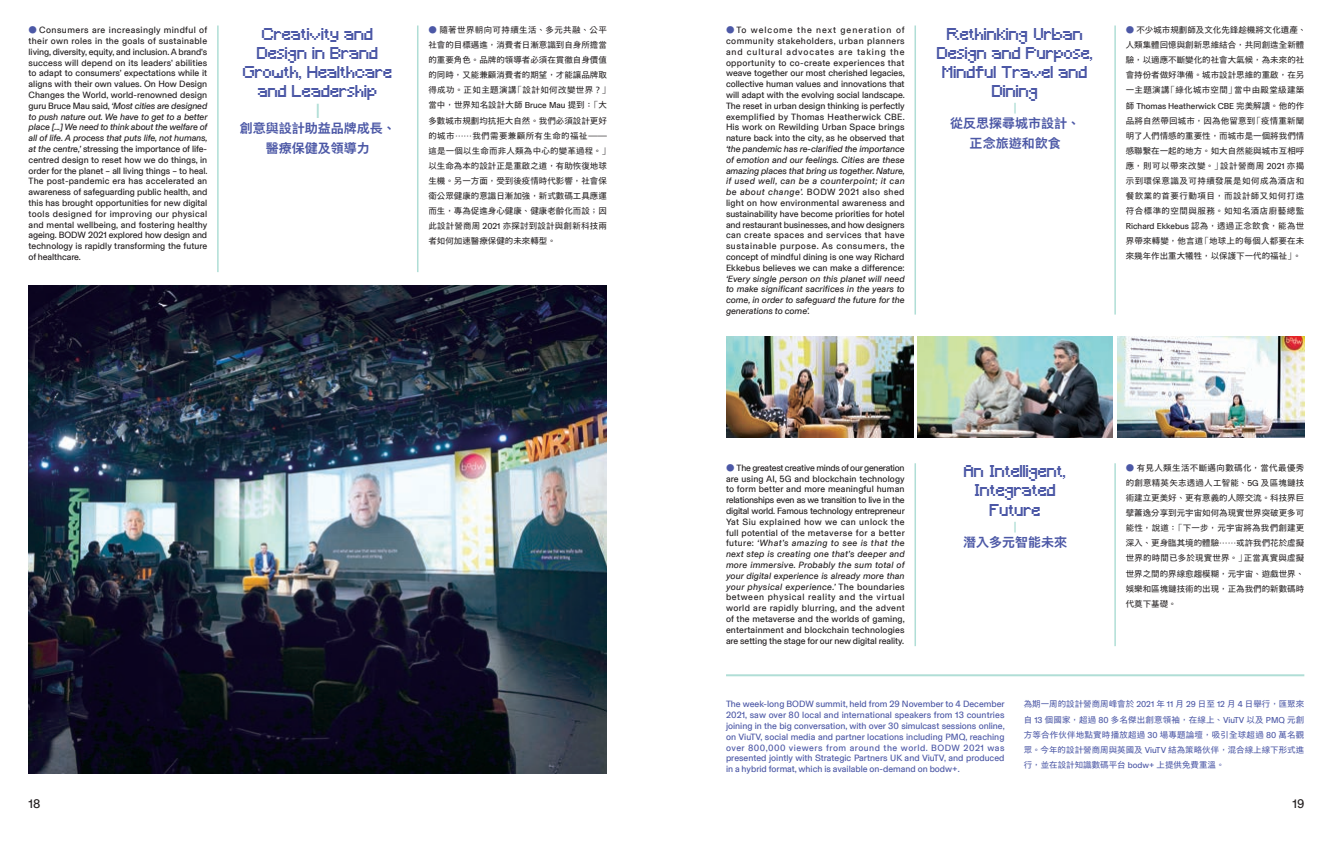
<style>
.page{position:relative;width:1333px;height:842px;background:#fff}
.page>*{position:absolute;margin:0;border:0;box-sizing:border-box;transform-origin:0 0}
.t1{font:16px/19.2px "Minecraft";color:#4c58a6;text-align:center}
.t2{font:700 16px "Basel Grotesk";color:#b0ded6}
.t3{font:700 13px/20px "M Xiang He Hei TC";color:#4c58a6;text-align:center}
.t4{font:12.4px "Basel Grotesk";color:#231f20}
.t5{font:700 12px "Basel Grotesk";color:#b0ded6}
.t6{font:9px/10.8px "Basel Grotesk";letter-spacing:-.005em;color:#231f20;text-align:justify}
.t7{font:9px/10.8px "Basel Grotesk";color:#4c58a6;text-align:justify}
.t8{font:italic 9px/10.8px "Basel Grotesk";color:#231f20;text-align:justify}
.t9{font:8.5px/15.1px "M Xiang He Hei TC";color:#231f20}
.t10{font:8.5px/15.1px "M Xiang He Hei TC";color:#4c58a6;text-align:justify}
.t11{font:8.5px "Basel Grotesk";color:#231f20}
.s1{font-family:"M Xiang He Hei TC";font-size:8.5px;color:#4c58a6}
.s2{font-style:italic}
.s3{color:#4c58a6}
.s4{font-family:"Basel Grotesk"}
.s5{font-family:"M Xiang He Hei TC"}
</style>
<div class="page">
<hr style="left:217px;top:26px;width:2px;height:246px;background:#b0ded6">
<hr style="left:417px;top:26px;width:1px;height:246px;background:#b0ded6">
<img style="left:28px;top:286px;width:579px;height:487px">
<img style="left:726px;top:336px;width:187px;height:101px">
<img style="left:1117px;top:336px;width:187px;height:101px">
<hr style="left:914px;top:26px;width:2px;height:289px;background:#b0ded6">
<hr style="left:1114px;top:26px;width:1px;height:289px;background:#b0ded6">
<hr style="left:914px;top:463px;width:2px;height:183px;background:#b0ded6">
<hr style="left:1114px;top:463px;width:1px;height:183px;background:#b0ded6">
<hr style="left:726px;top:674px;width:578px;height:2px;background:#b0ded6">
<img style="left:917px;top:336px;width:195px;height:101px">
<p class="t6" style="left:29px;top:25px;width:180px"><span class="s1">●</span> Consumers are increasingly mindful of their own roles in the goals of sustainable living, diversity, equity, and inclusion. A brand’s success will depend on its leaders’ abilities to adapt to consumers’ expectations while it aligns with their own values. On How Design Changes the World, world-renowned design guru Bruce Mau said, <span class="s2">‘Most cities are designed to push nature out. We have to get to a better place [...] We need to think about the welfare of all of life. A process that puts life, not humans, at the centre,’</span> stressing the importance of life&shy;centred design to reset how we do things, in order for the planet – all living things – to heal.<br>The post-pandemic era has accelerated an awareness of safeguarding public health, and this has brought opportunities for new digital tools designed for improving our physical and mental wellbeing, and fostering healthy ageing. BODW 2021 explored how design and technology is rapidly transforming the future of healthcare.</p>
<h1 class="t1" style="left:243px;top:26px;width:151px">Creativity and<br>Design in Brand<br>Growth, Healthcare and Leadership</h1>
<h1 class="t2" style="left:316px;top:101px;width:5px">|</h1>
<h2 class="t3" style="left:240px;top:117px;width:157px">創意與設計助益品牌成長、醫療保健及領導力</h2>
<p class="t9" style="left:428px;top:22px;width:183px"><span class="s3">●</span> 隨著世界朝向可持續生活、多元共融、公平社會的目標邁進，消費者日漸意識到自身所擔當的重要角色。品牌的領導者必須在貫徹自身價值的同時，又能兼顧消費者的期望，才能讓品牌取得成功。正如主題演講「設計如何改變世界？」當中，世界知名設計大師 <span class="s4">Bruce Mau</span> 提到：「大多數城市規劃均抗拒大自然。我們必須設計更好的城市⋯⋯我們需要兼顧所有生命的福祉——這是一個以生命而非人類為中心的變革過程。」以生命為本的設計正是重啟之道，有助恢復地球生機。另一方面，受到後疫情時代影響，社會保衛公眾健康的意識日漸加強，新式數碼工具應運而生，專為促進身心健康、健康老齡化而設；因此設計營商周 <span class="s4">2021</span> 亦探討到設計與創新科技兩者如何加速醫療保健的未來轉型。</p>
<p class="t9" style="left:1125px;top:22px;width:182px"><span class="s3">●</span> 不少城市規劃師及文化先鋒趁機將文化遺產、人類集體回憶與創新思維結合，共同創造全新體驗，以適應不斷變化的社會大氣候，為未來的社會持份者做好準備。城市設計思維的重啟，在另一主題演講「綠化城巿空間」當中由殿堂級建築</p>
<p class="t6" style="left:726px;top:25px;width:180px"><span class="s1">●</span> To welcome the next generation of community stakeholders, urban planners and cultural advocates are taking the opportunity to co-create experiences that weave together our most cherished legacies, collective human values and innovations that will adapt with the evolving social landscape.<br>The reset in urban design thinking is perfectly exemplified by Thomas Heatherwick CBE.<br>His work on Rewilding Urban Space brings nature back into the city, as he observed that</p>
<p class="t6" style="left:726px;top:143px;width:180px"><span class="s2">‘the pandemic has re-clarified the importance of emotion and our feelings. Cities are these amazing places that bring us together. Nature, if used well, can be a counterpoint; it can be about change’.</span> BODW 2021 also shed light on how environmental awareness and sustainability have become priorities for hotel and restaurant businesses, and how designers can create spaces and services that have sustainable purpose. As consumers, the concept of mindful dining is one way Richard Ekkebus believes we can make a difference:</p>
<p class="t8" style="left:726px;top:273px;width:180px">‘Every single person on this planet will need to make significant sacrifices in the years to come, in order to safeguard the future for the generations to come’.</p>
<h1 class="t1" style="left:937px;top:26px;width:158px">Rethinking Urban<br>Design and Purpose,<br>Mindful Travel and<br>Dining</h1>
<h3 class="t5" style="left:1013px;top:101px;width:4px">|</h3>
<h2 class="t3" style="left:950px;top:112px;width:131px">從反思探尋城市設計、正念旅遊和飲食</h2>
<p class="t11" style="left:1125px;top:100px;width:180px"><span class="s5">師</span> Thomas Heatherwick CBE <span class="s5">完美解讀。他的作</span></p>
<p class="t9" style="left:1125px;top:112px;width:180px;text-align:justify">品將自然帶回城市，因為他留意到「疫情重新闡明了人們情感的重要性，而城市是一個將我們情感聯繫在一起的地方。如大自然能與城市互相呼應，則可以帶來改變。」設計營商周 <span class="s4">2021</span> 亦揭示到環保意識及可持續發展是如何成為酒店和餐飲業的首要行動項目，而設計師又如何打造符合標準的空間與服務。如知名酒店廚藝總監</p>
<p class="t11" style="left:1125px;top:221px;width:180px">Richard Ekkebus <span class="s5">認為，透過正念飲食，能為世</span></p>
<p class="t9" style="left:1125px;top:233px;width:180px">界帶來轉變，他言道「地球上的每個人都要在未來幾年作出重大犧牲，以保護下一代的福祉」。</p>
<p class="t6" style="left:726px;top:462px;width:180px"><span class="s1">●</span> The greatest creative minds of our generation are using AI, 5G and blockchain technology to form better and more meaningful human relationships even as we transition to live in the digital world. Famous technology entrepreneur Yat Siu explained how we can unlock the full potential of the metaverse for a better future: <span class="s2">‘What’s amazing to see is that the next step is creating one that’s deeper and more immersive. Probably the sum total of your digital experience is already more than your physical experience.’</span> The boundaries between physical reality and the virtual world are rapidly blurring, and the advent of the metaverse and the worlds of gaming, entertainment and blockchain technologies are setting the stage for our new digital reality.</p>
<h1 class="t1" style="left:964px;top:464px;width:104px">An Intelligent,<br>Integrated<br>Future</h1>
<h3 class="t5" style="left:1013px;top:520px;width:4px">|</h3>
<h2 class="t3" style="left:963px;top:531px;width:105px">潛入多元智能未來</h2>
<p class="t9" style="left:1125px;top:460px;width:180px;text-align:justify"><span class="s3">●</span> 有見人類生活不斷邁向數碼化，當代最優秀的創意精英矢志透過人工智能、<span class="s4">5G</span> 及區塊鏈技術建立更美好、更有意義的人際交流。科技界巨擘蕭逸分享到元宇宙如何為現實世界突破更多可能性，說道：「下一步，元宇宙將為我們創建更深入、更身臨其境的體驗⋯⋯或許我們花於虛擬世界的時間已多於現實世界。」正當真實與虛擬世界之間的界線愈趨模糊，元宇宙、遊戲世界、娛樂和區塊鏈技術的出現，正為我們的新數碼時代奠下基礎。</p>
<p class="t7" style="left:726px;top:699px;width:280px">The week-long BODW summit, held from 29 November to 4 December 2021, saw over 80 local and international speakers from 13 countries joining in the big conversation, with over 30 simulcast sessions online, on ViuTV, social media and partner locations including PMQ, reaching over 800,000 viewers from around the world. BODW 2021 was presented jointly with Strategic Partners UK and ViuTV, and produced in a hybrid format, which is available on-demand on bodw+.</p>
<p class="t10" style="left:1023px;top:696px;width:282px">為期一周的設計營商周峰會於 <span class="s4">2021</span> 年 <span class="s4">11</span> 月 <span class="s4">29</span> 日至 <span class="s4">12</span> 月 <span class="s4">4</span> 日舉行，匯聚來自 <span class="s4">13</span> 個國家，超過 <span class="s4">80</span> 多名傑出創意領袖，在線上、<span class="s4">ViuTV</span> 以及 <span class="s4">PMQ</span> 元創方等合作伙伴地點實時播放超過 <span class="s4">30</span> 場專題論壇，吸引全球超過 <span class="s4">80</span> 萬名觀眾。今年的設計營商周與英國及 <span class="s4">ViuTV</span> 結為策略伙伴，混合線上線下形式進行，並在設計知識數碼平台 <span class="s4">bodw+</span> 上提供免費重溫。</p>
<h3 class="t4" style="left:29px;top:796px;width:13px">18</h3>
<h3 class="t4" style="left:1292px;top:796px;width:13px">19</h3>
</div>
